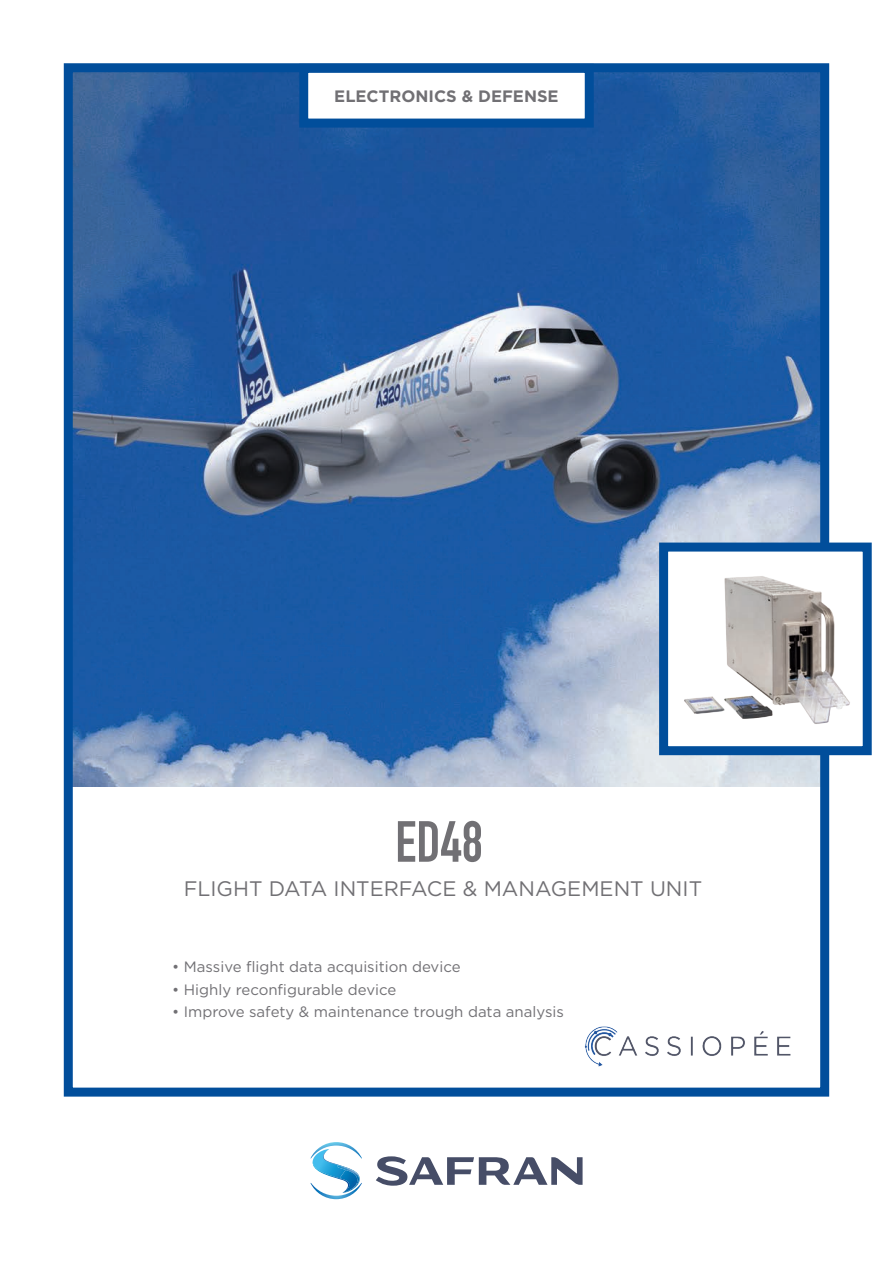
<style>
.page{position:relative;width:893px;height:1263px;background:#fff}
.page>*{position:absolute;margin:0;border:0;box-sizing:border-box;transform-origin:0 0}
.Titre_page_de_garde{font:57px "DIN Engschrift LT";color:#717074}
.Sous-titre_page_de_g{font:21px "Gotham";color:#717074}
.En-tête_page_de_gard{font:700 16.5px "Gotham";color:#717074}
.Puces_page_de_garde{font:15px "Gotham";color:#717074}
</style>
<div class="page">
<img style="left:74px;top:73px;width:745px;height:714px">
<svg style="left:376px;top:1156px;width:207px;height:30px"></svg>
<svg style="left:310px;top:1142px;width:52px;height:57px"></svg>
<div style="left:299px;top:64px;width:295px;height:64px;background:#fff;border:9px solid #014e9b"></div>
<div style="left:64px;top:63px;width:765px;height:1033px;border:9px solid #014e9b"></div>
<img style="left:669px;top:553px;width:181px;height:192px">
<div style="left:659px;top:543px;width:213px;height:212px;border:9px solid #014e9b"></div>
<img style="left:584px;top:1027px;width:207px;height:39px">
<p class="En-tête_page_de_gard" style="left:334px;top:85px;width:226px">ELECTRONICS &amp; DEFENSE</p>
<p class="Titre_page_de_garde" style="left:395px;top:808px;width:89px">ED48</p>
<p class="Sous-titre_page_de_g" style="left:184px;top:875px;width:520px">FLIGHT DATA INTERFACE &amp; MANAGEMENT UNIT</p>
<p class="Puces_page_de_garde" style="left:172px;top:957px;width:290px">• Massive flight data acquisition device</p>
<p class="Puces_page_de_garde" style="left:172px;top:979px;width:226px">• Highly reconfigurable device</p>
<p class="Puces_page_de_garde" style="left:172px;top:1002px;width:393px">• Improve safety &amp; maintenance trough data analysis</p>
</div>
